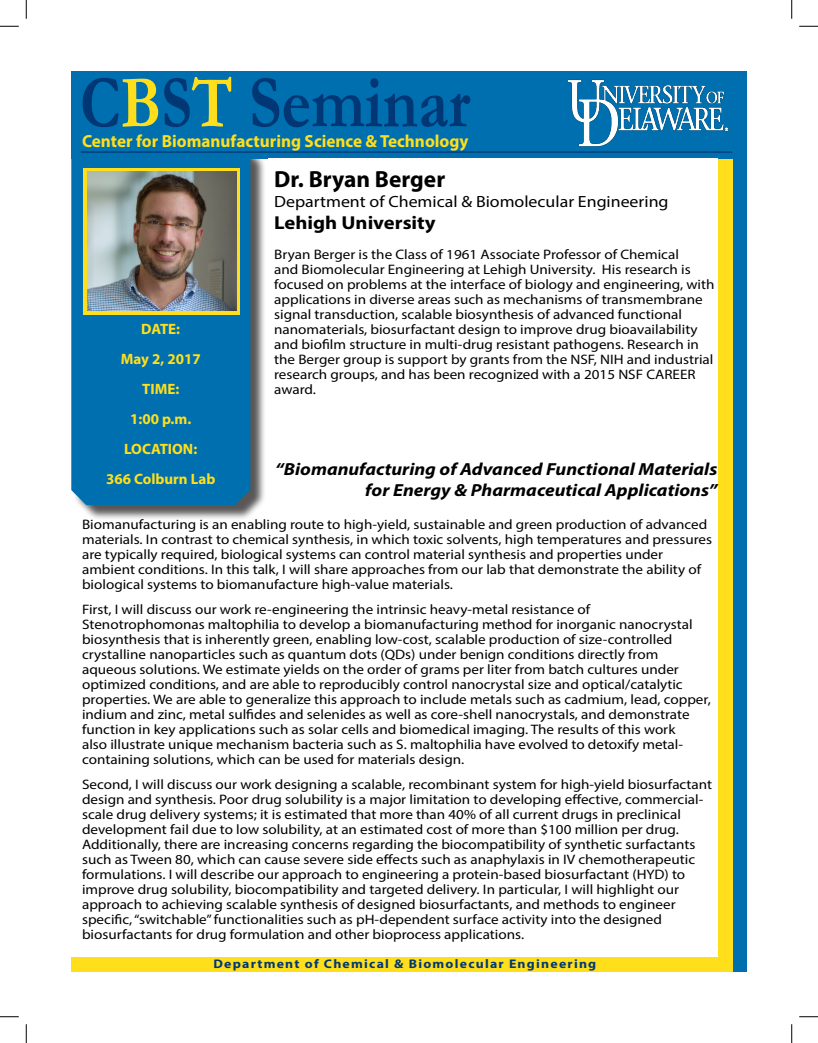
<style>
.page{position:relative;width:818px;height:1043px;background:#fff}
.page>*{position:absolute;margin:0;border:0;box-sizing:border-box;transform-origin:0 0}
.t1{font:700 75px "Garamond";color:#013775;scale:.8 1}
.t2{font:700 23.38px "Myriad Pro";color:#000}
.t3{font:700 18.75px "Myriad Pro";color:#000;scale:1.1 1}
.t4{font:italic 700 17.5px/21px "Myriad Pro";color:#000;text-align:right;scale:1.1 1}
.t5{font:700 17.5px "Myriad Pro";color:#ffdf1b}
.t6{font:16.25px "Myriad Pro";color:#000;scale:1.1 1}
.t7{font:700 15px "Myriad Pro";color:#ffdf1b}
.t8{font:13.75px/15px "Myriad Pro";color:#000;scale:1.1 1}
.t9{font:700 12.5px "Myriad Pro";letter-spacing:.09em;color:#013775;scale:1.1 1}
.s1{color:#ffdf1b}
</style>
<div class="page">
<div style="left:719px;top:71px;width:27px;height:900px;background:#006faf"></div>
<div style="left:73px;top:142px;width:193px;height:378px;background:#231f20;opacity:.75"></div>
<div style="left:71px;top:158px;width:179px;height:347px;background:#006faf"></div>
<div style="left:718px;top:158px;width:14px;height:813px;background:#ffdf1b"></div>
<div style="left:71px;top:71px;width:675px;height:87px;background:#006faf"></div>
<svg style="left:83px;top:168px;width:156px;height:146px;background:#e7cf31"></svg>
<div style="left:71px;top:957px;width:661px;height:14px;background:#ffdf1b"></div>
<hr style="left:81px;top:151px;width:651px;height:2px;background:#013775">
<img style="left:567px;top:79px;width:162px;height:68px">
<img style="left:88px;top:172px;width:148px;height:139px">
<svg style="left:0;top:25px;width:19px;height:2px"></svg>
<svg style="left:799px;top:25px;width:19px;height:2px"></svg>
<svg style="left:0;top:1016px;width:19px;height:1px"></svg>
<svg style="left:799px;top:1016px;width:19px;height:1px"></svg>
<svg style="left:25px;top:0;width:2px;height:19px"></svg>
<svg style="left:25px;top:1024px;width:2px;height:18px"></svg>
<svg style="left:791px;top:0;width:1px;height:19px"></svg>
<svg style="left:791px;top:1024px;width:1px;height:18px"></svg>
<p class="t1" style="left:80px;top:52px;width:489px">C<span class="s1">B</span>S<span class="s1">T</span> Seminar</p>
<p class="t5" style="left:82px;top:130px;width:388px">Center for Biomanufacturing Science &amp; Technology</p>
<p class="t2" style="left:274px;top:164px;width:172px">Dr. Bryan Berger</p>
<p class="t6" style="left:274px;top:191px;width:360px">Department of Chemical &amp; Biomolecular Engineering</p>
<p class="t3" style="left:274px;top:211px;width:148px">Lehigh University</p>
<p class="t8" style="left:274px;top:247px;width:402px">Bryan Berger is the Class of 1961 Associate Professor of Chemical<br>and Biomolecular Engineering at Lehigh University. His research is focused on problems at the interface of biology and engineering, with applications in diverse areas such as mechanisms of transmembrane signal transduction, scalable biosynthesis of advanced functional nanomaterials, biosurfactant design to improve drug bioavailability and biofilm structure in multi-drug resistant pathogens. Research in the Berger group is support by grants from the NSF, NIH and industrial research groups, and has been recognized with a 2015 NSF CAREER award.</p>
<p class="t7" style="left:141px;top:319px;width:40px">DATE:</p>
<p class="t7" style="left:121px;top:349px;width:81px">May 2, 2017</p>
<p class="t7" style="left:142px;top:379px;width:39px">TIME:</p>
<p class="t7" style="left:130px;top:409px;width:63px">1:00 p.m.</p>
<p class="t7" style="left:124px;top:439px;width:75px">LOCATION:</p>
<p class="t7" style="left:106px;top:469px;width:111px">366 Colburn Lab</p>
<p class="t4" style="left:275px;top:458px;width:403px">“Biomanufacturing of Advanced Functional Materials for Energy &amp; Pharmaceutical Applications”</p>
<p class="t8" style="left:82px;top:516px;width:574px">Biomanufacturing is an enabling route to high-yield, sustainable and green production of advanced materials. In contrast to chemical synthesis, in which toxic solvents, high temperatures and pressures are typically required, biological systems can control material synthesis and properties under ambient conditions. In this talk, I will share approaches from our lab that demonstrate the ability of biological systems to biomanufacture high-value materials.</p>
<p class="t8" style="left:82px;top:601px;width:573px">First, I will discuss our work re-engineering the intrinsic heavy-metal resistance of Stenotrophomonas maltophilia to develop a biomanufacturing method for inorganic nanocrystal biosynthesis that is inherently green, enabling low-cost, scalable production of size-controlled crystalline nanoparticles such as quantum dots (QDs) under benign conditions directly from aqueous solutions. We estimate yields on the order of grams per liter from batch cultures under optimized conditions, and are able to reproducibly control nanocrystal size and optical/catalytic properties. We are able to generalize this approach to include metals such as cadmium, lead, copper, indium and zinc, metal sulfides and selenides as well as core-shell nanocrystals, and demonstrate function in key applications such as solar cells and biomedical imaging. The results of this work<br>also illustrate unique mechanism bacteria such as S. maltophilia have evolved to detoxify metal&shy;containing solutions, which can be used for materials design.</p>
<p class="t8" style="left:82px;top:776px;width:574px">Second, I will discuss our work designing a scalable, recombinant system for high-yield biosurfactant design and synthesis. Poor drug solubility is a major limitation to developing effective, commercial&shy;scale drug delivery systems; it is estimated that more than 40% of all current drugs in preclinical development fail due to low solubility, at an estimated cost of more than $100 million per drug.<br>Additionally, there are increasing concerns regarding the biocompatibility of synthetic surfactants such as Tween 80, which can cause severe side effects such as anaphylaxis in IV chemotherapeutic formulations. I will describe our approach to engineering a protein-based biosurfactant (HYD) to improve drug solubility, biocompatibility and targeted delivery. In particular, I will highlight our approach to achieving scalable synthesis of designed biosurfactants, and methods to engineer specific, “switchable” functionalities such as pH-dependent surface activity into the designed biosurfactants for drug formulation and other bioprocess applications.</p>
<p class="t9" style="left:213px;top:955px;width:349px">Department of Chemical &amp; Biomolecular Engineering</p>
</div>
